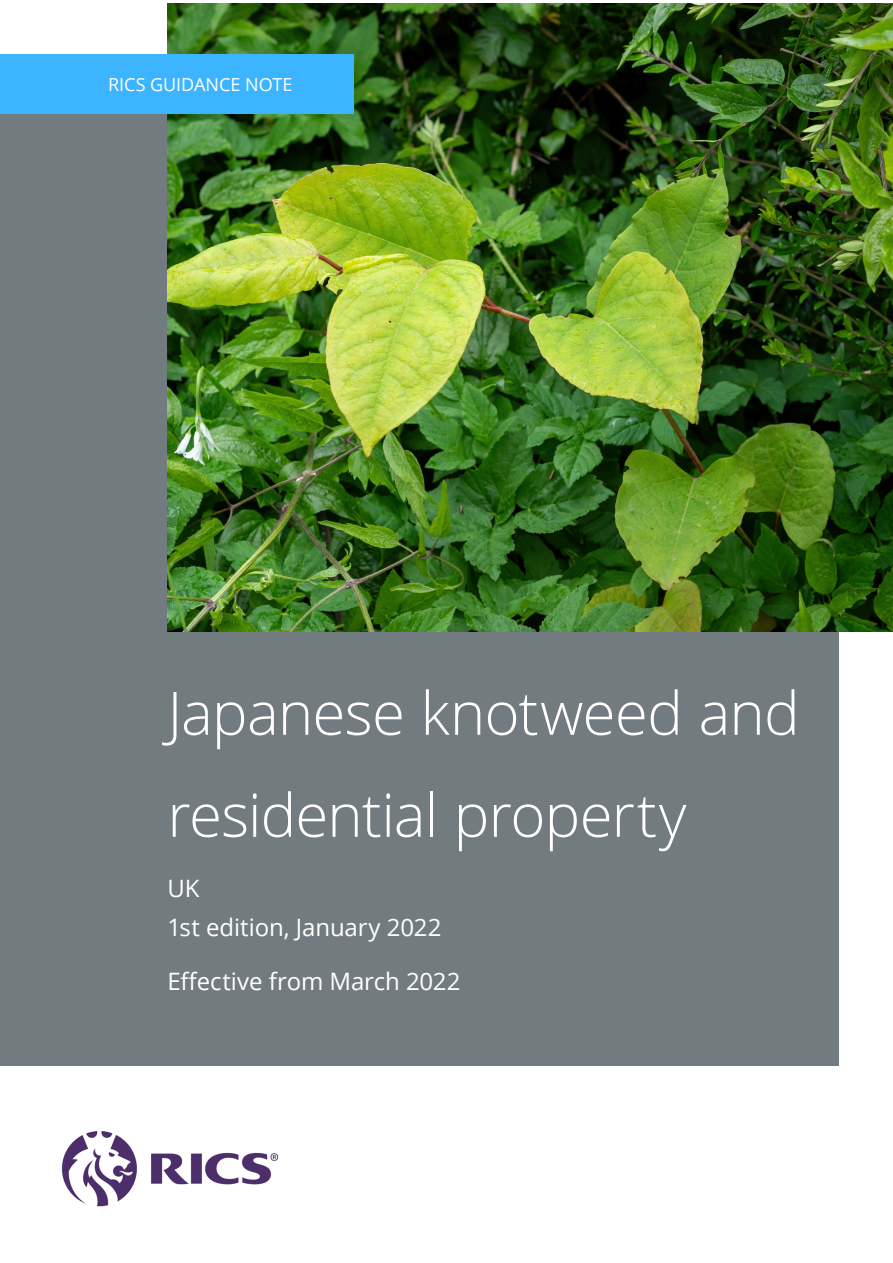
<style>
.page{position:relative;width:893px;height:1263px;background:#fff}
.page>*{position:absolute;margin:0;border:0;box-sizing:border-box;transform-origin:0 0}
.t1{font:300 60px/102px "Open Sans";letter-spacing:-.015em;color:#fff}
.t2{font:24px/39.8px "Open Sans";letter-spacing:-.005em;color:#fff}
.t3{font:18px "Open Sans";letter-spacing:-.005em;color:#fff}
</style>
<div class="page">
<div style="left:0;top:84px;width:839px;height:981px;background:#727b80"></div>
<img style="left:167px;top:3px;width:726px;height:628px">
<div style="left:0;top:54px;width:353px;height:60px;background:#3cb4ff"></div>
<img style="left:61px;top:1131px;width:218px;height:76px">
<p class="t3" style="left:108px;top:72px;width:186px">RICS GUIDANCE NOTE</p>
<h1 class="t1" style="left:167px;top:660px;width:634px">Japanese knotweed and residential property</h1>
<p class="t2" style="left:167px;top:867px;width:275px">UK<br>1st edition, January 2022</p>
<p class="t2" style="left:167px;top:961px;width:295px">Effective from March 2022</p>
</div>
